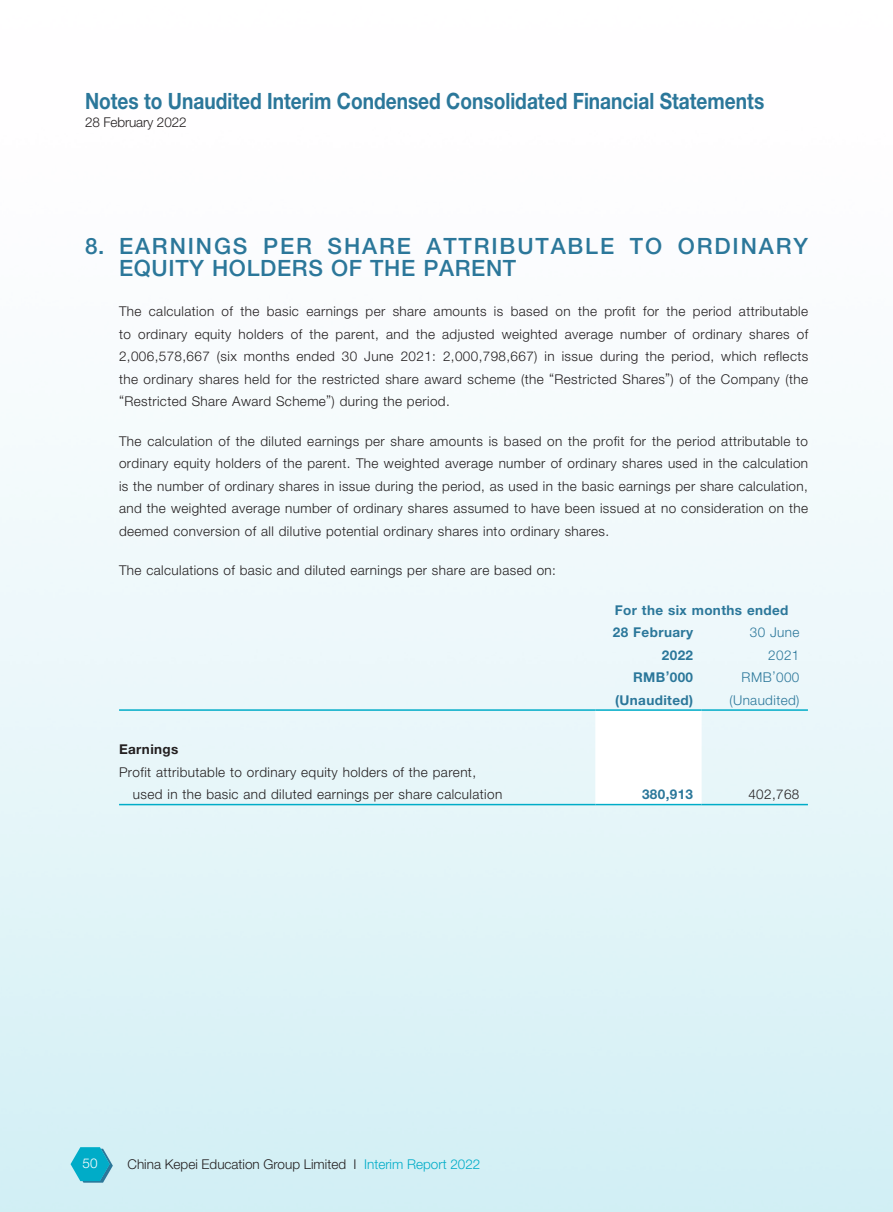
<style>
.page{position:relative;width:893px;height:1212px;background:#fff}
.page>*{position:absolute;margin:0;border:0;box-sizing:border-box;transform-origin:0 0}
.t1{font:500 22.5px/22.5px "Helvetica Neue LT Std";letter-spacing:.085em;color:#2b779a}
.t2{font:700 22.5px "Helvetica Neue LT Std";color:#2b779a;scale:.85 1}
.t3{font:300 13.5px/22.5px "Helvetica Neue LT Std";letter-spacing:.03em;color:#231f20;text-align:justify}
.t4{font:700 13.5px/22.5px "Helvetica Neue LT Std";letter-spacing:.03em;color:#2b779a}
.t5{font:300 13.5px "Helvetica Neue LT Std";color:#231f20}
.t6{font:300 13.5px "Helvetica Neue LT Std";letter-spacing:.03em;color:#2b779a}
.t7{font:300 13.5px "Helvetica Neue LT Std";letter-spacing:-.01em;color:#231f20}
.t8{font:700 13.5px "Helvetica Neue LT Std";letter-spacing:.03em;color:#231f20}
.t9{font:300 13.5px "Helvetica Neue LT Std";color:#fff}
.s1{color:#00acc8}
</style>
<div class="page">
<img style="left:0;top:432px;width:893px;height:780px">
<svg style="left:71px;top:1147px;width:42px;height:35px"></svg>
<svg style="left:595px;top:711px;width:107px;height:93px"></svg>
<hr style="left:119px;top:709px;width:476px;height:2px;background:#00acc8">
<hr style="left:595px;top:709px;width:107px;height:2px;background:#00acc8">
<hr style="left:702px;top:709px;width:106px;height:2px;background:#00acc8">
<hr style="left:119px;top:804px;width:476px;height:1px;background:#00acc8">
<hr style="left:595px;top:804px;width:107px;height:1px;background:#00acc8">
<hr style="left:702px;top:804px;width:106px;height:1px;background:#00acc8">
<h1 class="t2" style="left:85px;top:87px;width:801px">Notes to Unaudited Interim Condensed Consolidated Financial Statements</h1>
<p class="t7" style="left:85px;top:114px;width:103px">28 February 2022</p>
<h1 class="t1" style="left:119px;top:234px;width:690px;text-indent:-34px">8. EARNINGS PER SHARE ATTRIBUTABLE TO ORDINARY<br>EQUITY HOLDERS OF THE PARENT</h1>
<p class="t3" style="left:119px;top:300px;width:691px">The calculation of the basic earnings per share amounts is based on the profit for the period attributable to ordinary equity holders of the parent, and the adjusted weighted average number of ordinary shares of 2,006,578,667 (six months ended 30 June 2021: 2,000,798,667) in issue during the period, which reflects the ordinary shares held for the restricted share award scheme (the “Restricted Shares”) of the Company (the “Restricted Share Award Scheme”) during the period.</p>
<p class="t3" style="left:119px;top:429px;width:691px">The calculation of the diluted earnings per share amounts is based on the profit for the period attributable to ordinary equity holders of the parent. The weighted average number of ordinary shares used in the calculation is the number of ordinary shares in issue during the period, as used in the basic earnings per share calculation, and the weighted average number of ordinary shares assumed to have been issued at no consideration on the deemed conversion of all dilutive potential ordinary shares into ordinary shares.</p>
<p class="t3" style="left:119px;top:559px;width:438px">The calculations of basic and diluted earnings per share are based on:</p>
<p class="t4" style="left:613px;top:598px;width:177px">For the six months ended<br>28 February</p>
<p class="t6" style="left:750px;top:624px;width:51px">30 June</p>
<p class="t8" style="left:119px;top:741px;width:61px">Earnings</p>
<p class="t3" style="left:133px;top:760px;width:371px;text-indent:-14px">Profit attributable to ordinary equity holders of the parent, used in the basic and diluted earnings per share calculation</p>
<p class="t4" style="left:662px;top:643px;width:33px">2022</p>
<p class="t6" style="left:768px;top:646px;width:33px">2021</p>
<p class="t4" style="left:633px;top:666px;width:62px">RMB’000</p>
<p class="t6" style="left:742px;top:669px;width:59px">RMB’000</p>
<p class="t4" style="left:615px;top:688px;width:80px">(Unaudited)</p>
<p class="t6" style="left:729px;top:691px;width:72px">(Unaudited)</p>
<p class="t4" style="left:642px;top:783px;width:53px">380,913</p>
<p class="t3" style="left:748px;top:783px;width:53px">402,768</p>
<p class="t9" style="left:83px;top:1155px;width:17px">50</p>
<p class="t5" style="left:128px;top:1156px;width:354px">China Kepei Education Group Limited I <span class="s1">Interim Report 2022</span></p>
</div>
